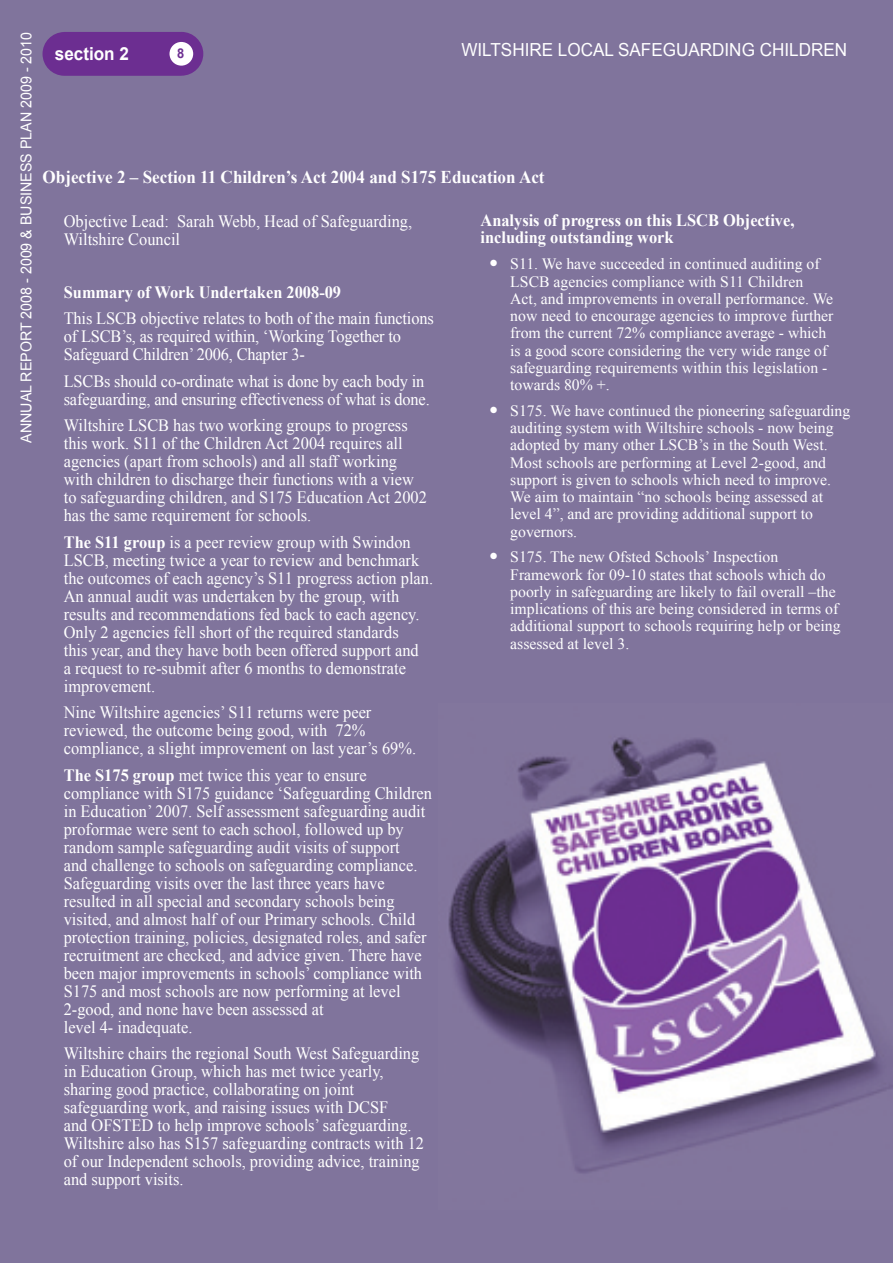
<style>
.page{position:relative;width:893px;height:1263px;background:#80749c}
.page>*{position:absolute;margin:0;border:0;box-sizing:border-box;transform-origin:0 0}
.t1{font:700 18px "Times New Roman";color:#fff;scale:.95 1}
.t2{font:18px "Arial";color:#fff;scale:.95 1}
.t3{font:700 18px "Arial";color:#fff;scale:.95 1}
.t4{font:17.25px/18px "Times New Roman";color:#fff;scale:.95 1}
.t5{font:700 17.25px/17.2px "Times New Roman";color:#fff;scale:.95 1}
.t6{font:15.75px/17.2px "Times New Roman";color:#fff}
.t7{font:15px "Arial";color:#fff;scale:.95 1}
.t8{font:700 13.5px "Arial";color:#6c2e91;scale:.95 1}
.s1{font-weight:700}
</style>
<div class="page">
<svg style="left:43px;top:32px;width:160px;height:44px;background:#6d3291"></svg>
<div style="left:169px;top:42px;width:24px;height:24px;background:#fff;border-radius:50%"></div>
<img style="left:448px;top:737px;width:445px;height:436px">
<p class="t7" style="left:16px;top:443px;width:434px;rotate:-90deg">ANNUAL REPORT 2008 - 2009 &amp; BUSINESS PLAN 2009 - 2010</p>
<p class="t2" style="left:461px;top:38px;width:408px">WILTSHIRE LOCAL SAFEGUARDING CHILDREN</p>
<p class="t3" style="left:55px;top:41px;width:80px">section 2</p>
<p class="t8" style="left:177px;top:44px;width:9px">8</p>
<p class="t1" style="left:43px;top:165px;width:530px">Objective 2 – Section 11 Children’s Act 2004 and S175 Education Act</p>
<p class="t5" style="left:480px;top:211px;width:332px">Analysis of progress on this LSCB Objective, including outstanding work</p>
<p class="t6" style="left:510px;top:255px;width:325px">S11. We have succeeded in continued auditing of LSCB agencies compliance with S11 Children Act, and improvements in overall performance. We now need to encourage agencies to improve further from the current 72% compliance average - which is a good score considering the very wide range of safeguarding requirements within this legislation - towards 80% +.</p>
<p class="t6" style="left:510px;top:402px;width:342px">S175. We have continued the pioneering safeguarding auditing system with Wiltshire schools - now being adopted by many other LSCB’s in the South West.<br>Most schools are performing at Level 2-good, and support is given to schools which need to improve.<br>We aim to maintain “no schools being assessed at level 4”, and are providing additional support to governors.</p>
<p class="t6" style="left:510px;top:548px;width:332px">S175. The new Ofsted Schools’ Inspection Framework for 09-10 states that schools which do poorly in safeguarding are likely to fail overall –the implications of this are being considered in terms of additional support to schools requiring help or being assessed at level 3.</p>
<p class="t4" style="left:64px;top:212px;width:368px">Objective Lead: Sarah Webb, Head of Safeguarding,<br>Wiltshire Council</p>
<p class="t5" style="left:64px;top:283px;width:293px">Summary of Work Undertaken 2008-09</p>
<p class="t4" style="left:64px;top:309px;width:391px">This LSCB objective relates to both of the main functions of LSCB’s, as required within, ‘Working Together to<br>Safeguard Children’ 2006, Chapter 3-</p>
<p class="t4" style="left:64px;top:372px;width:387px">LSCBs should co-ordinate what is done by each body in safeguarding, and ensuring effectiveness of what is done.</p>
<p class="t4" style="left:64px;top:416px;width:384px">Wiltshire LSCB has two working groups to progress this work. S11 of the Children Act 2004 requires all agencies (apart from schools) and all staff working with children to discharge their functions with a view to safeguarding children, and S175 Education Act 2002 has the same requirement for schools.</p>
<p class="t4" style="left:64px;top:533px;width:390px"><span class="s1">The S11 group</span> is a peer review group with Swindon LSCB, meeting twice a year to review and benchmark the outcomes of each agency’s S11 progress action plan.<br>An annual audit was undertaken by the group, with results and recommendations fed back to each agency.<br>Only 2 agencies fell short of the required standards<br>this year, and they have both been offered support and<br>a request to re-submit after 6 months to demonstrate improvement.</p>
<p class="t4" style="left:64px;top:703px;width:372px">Nine Wiltshire agencies’ S11 returns were peer reviewed, the outcome being good, with 72% compliance, a slight improvement on last year’s 69%.</p>
<p class="t4" style="left:64px;top:765px;width:389px"><span class="s1">The S175 group</span> met twice this year to ensure compliance with S175 guidance ‘Safeguarding Children in Education’ 2007. Self assessment safeguarding audit proformae were sent to each school, followed up by random sample safeguarding audit visits of support<br>and challenge to schools on safeguarding compliance.<br>Safeguarding visits over the last three years have resulted in all special and secondary schools being visited, and almost half of our Primary schools. Child protection training, policies, designated roles, and safer recruitment are checked, and advice given. There have been major improvements in schools’ compliance with S175 and most schools are now performing at level 2-good, and none have been assessed at<br>level 4- inadequate.</p>
<p class="t4" style="left:64px;top:1044px;width:381px">Wiltshire chairs the regional South West Safeguarding in Education Group, which has met twice yearly, sharing good practice, collaborating on joint safeguarding work, and raising issues with DCSF<br>and OFSTED to help improve schools’ safeguarding.<br>Wiltshire also has S157 safeguarding contracts with 12 of our Independent schools, providing advice, training and support visits.</p>
</div>
